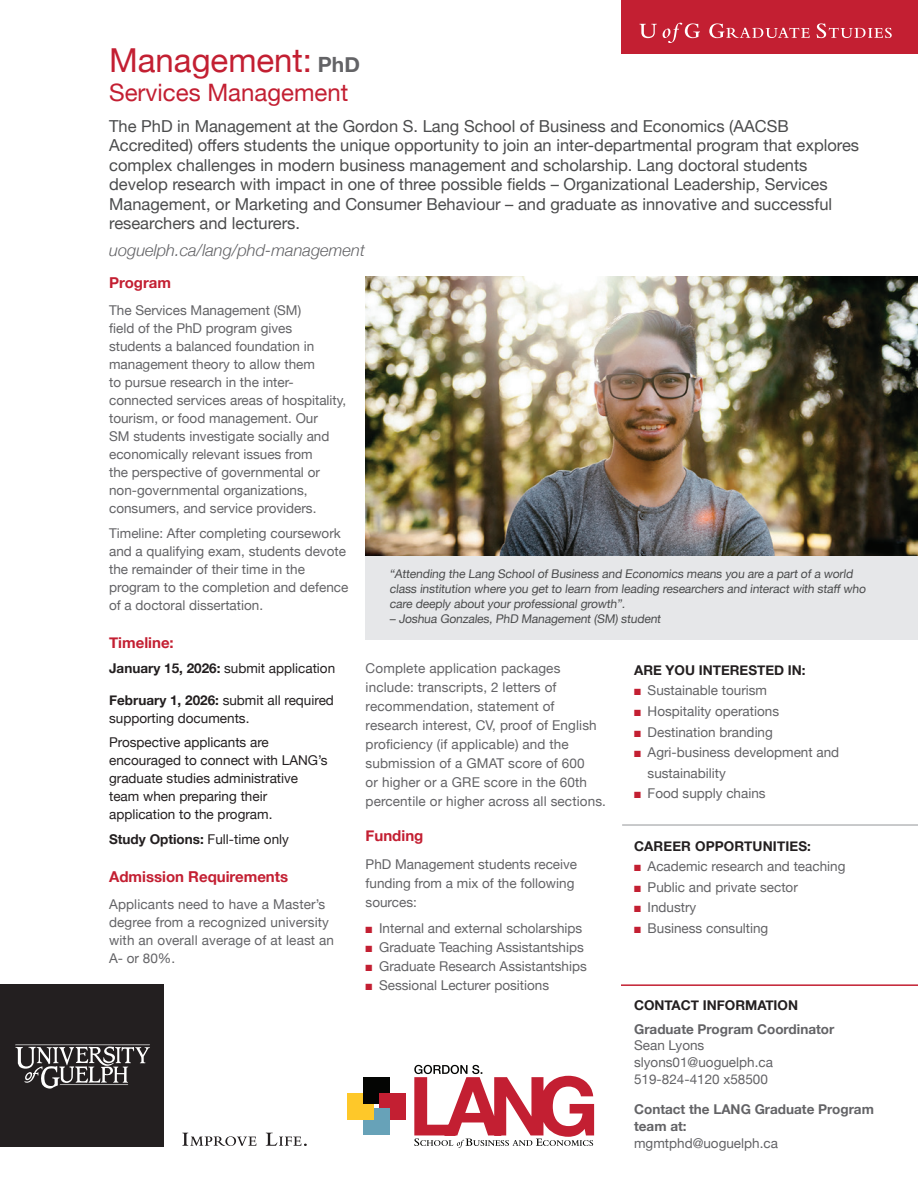
<style>
.page{position:relative;width:918px;height:1188px;background:#fff}
.page>*{position:absolute;margin:0;border:0;box-sizing:border-box;transform-origin:0 0}
.t1{font:33px "Helvetica Neue";color:#c31f32}
.t2{font:24px "Helvetica Neue";color:#c31f32}
.Introduction__9pt_after{font:16.5px/19.5px "Helvetica Neue";color:#4b4c4d}
.t3{font:italic 300 16.5px "Helvetica Neue";color:#636366}
.Red_Heading_2{font:700 15px "Helvetica Neue";color:#c31f32}
.Subhead_1__6pt_after__fine-tune_manually{font:700 15px "Helvetica Neue";color:#c31f32}
.Paragraph{font:13.5px/18px "Helvetica Neue";color:#636366}
.Bullets{font:13.5px/20.7px "Helvetica Neue";color:#636366}
.t4{font:13.5px/18px "Helvetica Neue";color:#231f20}
.SubHeading_-_Black_H2{font:700 13.5px "Helvetica Neue";color:#231f20}
.t5{font:700 13.5px/16.8px "Helvetica Neue";color:#636366}
.Subhead_1__6pt_after__fine-tune_manually-2{font:700 13.5px "Helvetica Neue";color:#231f20}
.t6{font:12px/15px "Helvetica Neue";color:#4b4c4d}
.s1{font-weight:700;font-size:21px;color:#636366}
.s2{font-weight:700}
.s3{font-weight:400}
.s4{color:#c31f32}
</style>
<div class="page">
<div style="left:2px;top:985px;width:162px;height:162px;background:#231f20"></div>
<svg style="left:15px;top:1045px;width:135px;height:44px"></svg>
<svg style="left:182px;top:1133px;width:74px;height:13px"></svg>
<svg style="left:266px;top:1133px;width:41px;height:13px"></svg>
<hr style="left:0;top:985px;width:2px;height:162px;background:#231f20">
<img style="left:366px;top:277px;width:552px;height:279px">
<div style="left:366px;top:556px;width:552px;height:84px;background:#e6e7e9"></div>
<svg style="left:414px;top:1065px;width:180px;height:83px"></svg>
<div style="left:363px;top:1077px;width:27px;height:27px;background:#040503"></div>
<div style="left:379px;top:1093px;width:27px;height:27px;background:#c31f32"></div>
<div style="left:363px;top:1108px;width:27px;height:27px;background:#67a2b8"></div>
<div style="left:347px;top:1093px;width:26px;height:27px;background:#fec829"></div>
<div style="left:363px;top:1077px;width:13px;height:27px;background:#040503"></div>
<hr style="left:621px;top:984px;width:297px;height:2px;background:#c31f32">
<div style="left:621px;top:0;width:297px;height:54px;background:#c31f32"></div>
<svg style="left:639px;top:23px;width:253px;height:20px"></svg>
<hr style="left:622px;top:825px;width:296px;height:1px;background:#939598">
<p class="t1" style="left:109px;top:37px;width:252px">Management: <span class="s1">PhD</span></p>
<p class="t2" style="left:109px;top:75px;width:241px">Services Management</p>
<p class="Introduction__9pt_after" style="left:109px;top:117px;width:752px">The PhD in Management at the Gordon S. Lang School of Business and Economics (AACSB Accredited) offers students the unique opportunity to join an inter-departmental program that explores complex challenges in modern business management and scholarship. Lang doctoral students develop research with impact in one of three possible fields – Organizational Leadership, Services Management, or Marketing and Consumer Behaviour – and graduate as innovative and successful researchers and lecturers.</p>
<p class="t3" style="left:109px;top:237px;width:257px">uoguelph.ca/lang/phd-management</p>
<p class="Subhead_1__6pt_after__fine-tune_manually" style="left:109px;top:271px;width:63px">Program</p>
<p class="Paragraph" style="left:109px;top:302px;width:239px">The Services Management (SM)<br>field of the PhD program gives students a balanced foundation in management theory to allow them<br>to pursue research in the inter&shy;connected services areas of hospitality, tourism, or food management. Our<br>SM students investigate socially and economically relevant issues from<br>the perspective of governmental or non-governmental organizations, consumers, and service providers.</p>
<p class="Paragraph" style="left:109px;top:525px;width:241px">Timeline: After completing coursework and a qualifying exam, students devote the remainder of their time in the program to the completion and defence of a doctoral dissertation.</p>
<p class="Subhead_1__6pt_after__fine-tune_manually" style="left:109px;top:631px;width:66px">Timeline:</p>
<p class="t4" style="left:109px;top:660px;width:228px"><span class="s2">January 15, 2026:</span> submit application</p>
<p class="t4" style="left:109px;top:692px;width:226px"><span class="s2">February 1, 2026:</span> submit all required supporting documents.</p>
<p class="t4" style="left:109px;top:734px;width:220px">Prospective applicants are encouraged to connect with LANG’s graduate studies administrative team when preparing their application to the program.</p>
<p class="SubHeading_-_Black_H2" style="left:109px;top:829px;width:181px">Study Options: <span class="s3">Full-time only</span></p>
<p class="Red_Heading_2" style="left:109px;top:865px;width:181px">Admission Requirements</p>
<p class="Paragraph" style="left:109px;top:896px;width:226px">Applicants need to have a Master’s degree from a recognized university with an overall average of at least an<br>A- or 80%.</p>
<p class="t6" style="left:390px;top:567px;width:480px">“Attending the Lang School of Business and Economics means you are a part of a world class institution where you get to learn from leading researchers and interact with staff who care deeply about your professional growth”.</p>
<p class="t6" style="left:390px;top:612px;width:275px">– Joshua Gonzales, PhD Management (SM) student</p>
<p class="Paragraph" style="left:366px;top:660px;width:242px;line-height:19px">Complete application packages include: transcripts, 2 letters of recommendation, statement of research interest, CV, proof of English proficiency (if applicable) and the submission of a GMAT score of 600<br>or higher or a GRE score in the 60th percentile or higher across all sections.</p>
<p class="Red_Heading_2" style="left:366px;top:824px;width:59px">Funding</p>
<p class="Paragraph" style="left:366px;top:855px;width:213px;line-height:19px">PhD Management students receive funding from a mix of the following sources:</p>
<p class="Bullets" style="left:366px;top:918px;width:218px"><span class="s4">■</span> Internal and external scholarships</p>
<p class="Bullets" style="left:366px;top:937px;width:220px"><span class="s4">■</span> Graduate Teaching Assistantships</p>
<p class="Bullets" style="left:366px;top:956px;width:223px"><span class="s4">■</span> Graduate Research Assistantships</p>
<p class="Bullets" style="left:366px;top:975px;width:185px"><span class="s4">■</span> Sessional Lecturer positions</p>
<p class="Subhead_1__6pt_after__fine-tune_manually-2" style="left:634px;top:659px;width:173px">ARE YOU INTERESTED IN:</p>
<p class="Bullets" style="left:634px;top:681px;width:135px"><span class="s4">■</span> Sustainable tourism</p>
<p class="Bullets" style="left:634px;top:702px;width:147px"><span class="s4">■</span> Hospitality operations</p>
<p class="Bullets" style="left:634px;top:722px;width:140px"><span class="s4">■</span> Destination branding</p>
<p class="Bullets" style="left:648px;top:743px;width:193px;text-indent:-14px"><span class="s4">■</span> Agri-business development and sustainability</p>
<p class="Bullets" style="left:634px;top:784px;width:133px"><span class="s4">■</span> Food supply chains</p>
<p class="SubHeading_-_Black_H2" style="left:634px;top:835px;width:178px">CAREER OPPORTUNITIES:</p>
<p class="Bullets" style="left:634px;top:857px;width:213px"><span class="s4">■</span> Academic research and teaching</p>
<p class="Bullets" style="left:634px;top:877px;width:165px"><span class="s4">■</span> Public and private sector</p>
<p class="Bullets" style="left:634px;top:898px;width:64px"><span class="s4">■</span> Industry</p>
<p class="Bullets" style="left:634px;top:919px;width:136px"><span class="s4">■</span> Business consulting</p>
<p class="SubHeading_-_Black_H2" style="left:634px;top:995px;width:165px">CONTACT INFORMATION</p>
<p class="t5" style="left:634px;top:1021px;width:202px">Graduate Program Coordinator</p>
<p class="Paragraph" style="left:634px;top:1037px;width:72px">Sean Lyons</p>
<p class="Paragraph" style="left:634px;top:1055px;width:140px;line-height:16.8px">slyons01@uoguelph.ca<br>519-824-4120 x58500</p>
<p class="t5" style="left:634px;top:1101px;width:241px">Contact the LANG Graduate Program team at:</p>
<p class="Paragraph" style="left:634px;top:1135px;width:145px">mgmtphd@uoguelph.ca</p>
</div>
